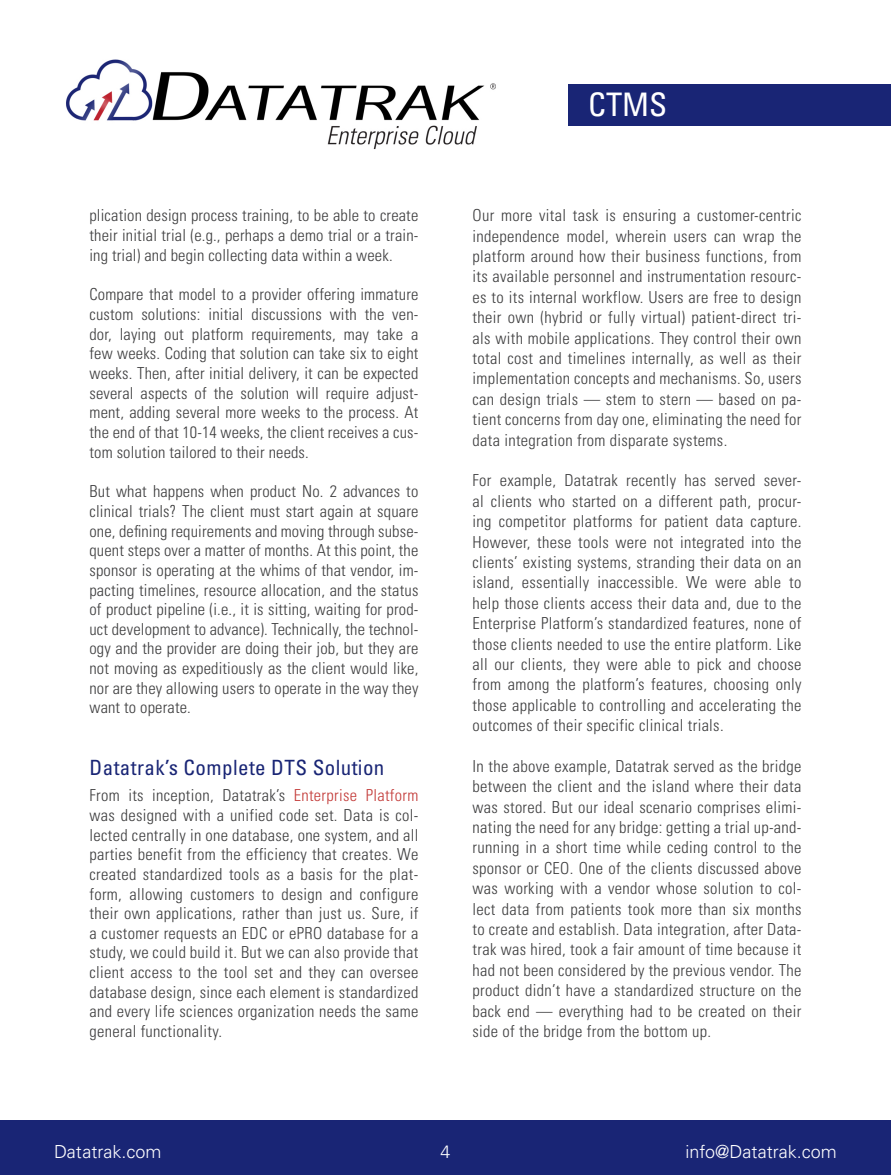
<style>
.page{position:relative;width:891px;height:1175px;background:#fff}
.page>*{position:absolute;margin:0;border:0;box-sizing:border-box;transform-origin:0 0}
.t1{font:condensed 32.4px "Univers LT Std";color:#fff}
.Subheads_01{font:condensed 21px "Univers LT Std";letter-spacing:.02em;color:#192575}
.t2{font:300 18px "Univers LT Std";color:#fff}
.Body_Copy{font:300 condensed 16.5px/20.4px "Univers LT Std";letter-spacing:.02em;color:#3e3e3f;text-align:justify}
.s1{color:#c33b39}
</style>
<div class="page">
<div style="left:0;top:1120px;width:891px;height:54px;background:#192575"></div>
<img style="left:66px;top:59px;width:430px;height:91px">
<div style="left:569px;top:84px;width:322px;height:41px;background:#192575"></div>
<p class="Body_Copy" style="left:90px;top:206px;width:330px;line-height:19.6px">plication design process training, to be able to create their initial trial (e.g., perhaps a demo trial or a train&shy;ing trial) and begin collecting data within a week.</p>
<p class="Body_Copy" style="left:90px;top:285px;width:330px;line-height:19.6px">Compare that model to a provider offering immature custom solutions: initial discussions with the ven&shy;dor, laying out platform requirements, may take a few weeks. Coding that solution can take six to eight weeks. Then, after initial delivery, it can be expected several aspects of the solution will require adjust&shy;ment, adding several more weeks to the process. At the end of that 10-14 weeks, the client receives a cus&shy;tom solution tailored to their needs.</p>
<p class="Body_Copy" style="left:90px;top:482px;width:330px;line-height:19.6px">But what happens when product No. 2 advances to clinical trials? The client must start again at square one, defining requirements and moving through subse&shy;quent steps over a matter of months. At this point, the sponsor is operating at the whims of that vendor, im&shy;pacting timelines, resource allocation, and the status of product pipeline (i.e., it is sitting, waiting for prod&shy;uct development to advance). Technically, the technol&shy;ogy and the provider are doing their job, but they are not moving as expeditiously as the client would like, nor are they allowing users to operate in the way they want to operate.</p>
<p class="Subheads_01" style="left:90px;top:754px;width:296px">Datatrak’s Complete DTS Solution</p>
<p class="Body_Copy" style="left:90px;top:785px;width:331px;line-height:19.6px">From its inception, Datatrak’s <span class="s1">Enterprise Platform </span>was designed with a unified code set. Data is col&shy;lected centrally in one database, one system, and all parties benefit from the efficiency that creates. We created standardized tools as a basis for the plat&shy;form, allowing customers to design and configure their own applications, rather than just us. Sure, if a customer requests an EDC or ePRO database for a study, we could build it. But we can also provide that client access to the tool set and they can oversee database design, since each element is standardized and every life sciences organization needs the same general functionality.</p>
<p class="t1" style="left:588px;top:84px;width:81px">CTMS</p>
<p class="Body_Copy" style="left:473px;top:205px;width:330px">Our more vital task is ensuring a customer-centric independence model, wherein users can wrap the platform around how their business functions, from its available personnel and instrumentation resourc&shy;es to its internal workflow. Users are free to design their own (hybrid or fully virtual) patient-direct tri&shy;als with mobile applications. They control their own total cost and timelines internally, as well as their implementation concepts and mechanisms. So, users can design trials — stem to stern — based on pa&shy;tient concerns from day one, eliminating the need for data integration from disparate systems.</p>
<p class="Body_Copy" style="left:473px;top:470px;width:330px">For example, Datatrak recently has served sever&shy;al clients who started on a different path, procur&shy;ing competitor platforms for patient data capture.<br>However, these tools were not integrated into the clients’ existing systems, stranding their data on an island, essentially inaccessible. We were able to help those clients access their data and, due to the Enterprise Platform’s standardized features, none of those clients needed to use the entire platform. Like all our clients, they were able to pick and choose from among the platform’s features, choosing only those applicable to controlling and accelerating the outcomes of their specific clinical trials.</p>
<p class="Body_Copy" style="left:473px;top:755px;width:330px">In the above example, Datatrak served as the bridge between the client and the island where their data was stored. But our ideal scenario comprises elimi&shy;nating the need for any bridge: getting a trial up-and&shy;running in a short time while ceding control to the sponsor or CEO. One of the clients discussed above was working with a vendor whose solution to col&shy;lect data from patients took more than six months to create and establish. Data integration, after Data&shy;trak was hired, took a fair amount of time because it had not been considered by the previous vendor. The product didn’t have a standardized structure on the back end — everything had to be created on their side of the bridge from the bottom up.</p>
<p class="t2" style="left:54px;top:1140px;width:109px">Datatrak.com</p>
<p class="t2" style="left:440px;top:1140px;width:12px">4</p>
<p class="t2" style="left:686px;top:1140px;width:153px">info@Datatrak.com</p>
</div>
